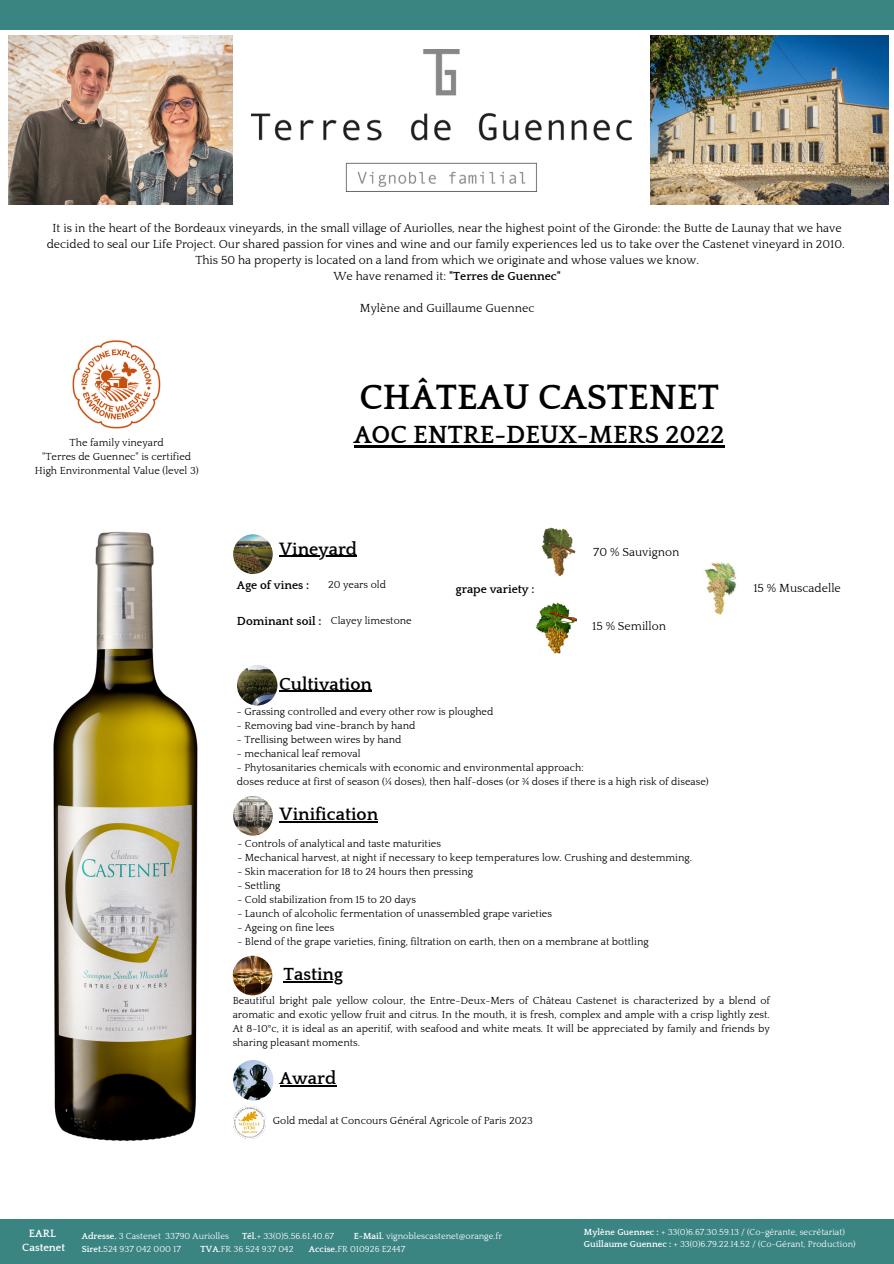
<style>
.page{position:relative;width:894px;height:1264px;background:#fff}
.page>*{position:absolute;margin:0;border:0;box-sizing:border-box;transform-origin:0 0}
.t1{font:700 36px "Quattrocento";color:#000}
.t2{font:700 25.5px "Quattrocento";color:#000}
.t3{font:700 18px "Quattrocento";color:#000}
.t4{font:12px/16px "Quattrocento";color:#000;text-align:center}
.t5{font:700 12px "Quattrocento";color:#000}
.t6{font:700 10.95px "Quattrocento";color:#fff}
.t7{font:10.5px/14px "Quattrocento";color:#000;text-align:center}
.t8{font:9px/12px "Quattrocento";color:#fff}
.s1{font-weight:700}
</style>
<div class="page">
<img style="left:8px;top:36px;width:225px;height:169px">
<img style="left:252px;top:49px;width:379px;height:142px">
<img style="left:650px;top:36px;width:238px;height:169px">
<div style="left:0;top:0;width:893px;height:30px;background:#3a8482"></div>
<img style="left:53px;top:531px;width:145px;height:610px">
<img style="left:72px;top:340px;width:89px;height:89px">
<div style="left:0;top:1219px;width:893px;height:44px;background:#3a8482"></div>
<img style="left:233px;top:534px;width:40px;height:40px;border-radius:50%">
<hr style="left:279px;top:555px;width:78px;height:2px;background:#000">
<img style="left:237px;top:665px;width:40px;height:40px;border-radius:50%">
<img style="left:233px;top:796px;width:40px;height:39px;border-radius:50%">
<img style="left:233px;top:955px;width:39px;height:40px;border-radius:50%">
<hr style="left:279px;top:690px;width:93px;height:1px;background:#000">
<hr style="left:279px;top:821px;width:99px;height:1px;background:#000">
<hr style="left:283px;top:980px;width:60px;height:2px;background:#000">
<img style="left:692px;top:561px;width:54px;height:54px;border-radius:50%">
<img style="left:541px;top:527px;width:35px;height:50px">
<img style="left:537px;top:602px;width:39px;height:52px">
<hr style="left:353px;top:446px;width:371px;height:2px;background:#000">
<img style="left:233px;top:1060px;width:40px;height:40px;border-radius:50%">
<img style="left:233px;top:1106px;width:33px;height:32px">
<hr style="left:279px;top:1085px;width:57px;height:1px;background:#000">
<p class="t4" style="left:47px;top:220px;width:799px">It is in the heart of the Bordeaux vineyards, in the small village of Auriolles, near the highest point of the Gironde: the Butte de Launay that we have decided to seal our Life Project. Our shared passion for vines and wine and our family experiences led us to take over the Castenet vineyard in 2010.<br>This 50 ha property is located on a land from which we originate and whose values we know.<br>We have renamed it: <span class="s1">"Terres de Guennec"</span></p>
<p class="t4" style="left:360px;top:300px;width:176px">Mylène and Guillaume Guennec</p>
<p class="t7" style="left:35px;top:436px;width:165px">The family vineyard<br>"Terres de Guennec" is certified<br>High Environmental Value (level 3)</p>
<h1 class="t1" style="left:359px;top:378px;width:361px">CHÂTEAU CASTENET</h1>
<h2 class="t2" style="left:353px;top:422px;width:372px">AOC ENTRE-DEUX-MERS 2022</h2>
<h3 class="t3" style="left:279px;top:539px;width:79px">Vineyard</h3>
<p class="t5" style="left:237px;top:579px;width:74px">Age of vines :</p>
<p class="t5" style="left:455px;top:582px;width:80px">grape variety :</p>
<p class="t5" style="left:237px;top:615px;width:86px">Dominant soil :</p>
<p class="t7" style="left:328px;top:578px;width:59px">20 years old</p>
<p class="t7" style="left:331px;top:614px;width:82px">Clayey limestone</p>
<h3 class="t3" style="left:279px;top:674px;width:94px">Cultivation</h3>
<p class="t4" style="left:593px;top:544px;width:88px">70 % Sauvignon</p>
<p class="t4" style="left:592px;top:619px;width:75px">15 % Semillon</p>
<p class="t7" style="left:237px;top:705px;width:258px">- Grassing controlled and every other row is ploughed</p>
<p class="t7" style="left:237px;top:719px;width:180px">- Removing bad vine-branch by hand</p>
<p class="t7" style="left:237px;top:733px;width:166px">- Trellising between wires by hand</p>
<p class="t7" style="left:237px;top:747px;width:125px">- mechanical leaf removal</p>
<p class="t7" style="left:237px;top:761px;width:473px;text-align:left">- Phytosanitaries chemicals with economic and environmental approach:<br>doses reduce at first of season (¼ doses), then half-doses (or ¾ doses if there is a high risk of disease)</p>
<h3 class="t3" style="left:279px;top:804px;width:100px">Vinification</h3>
<p class="t7" style="left:237px;top:836px;width:205px">- Controls of analytical and taste maturities</p>
<p class="t7" style="left:237px;top:850px;width:456px">- Mechanical harvest, at night if necessary to keep temperatures low. Crushing and destemming.</p>
<p class="t7" style="left:237px;top:864px;width:237px">- Skin maceration for 18 to 24 hours then pressing</p>
<p class="t7" style="left:237px;top:878px;width:45px">- Settling</p>
<p class="t7" style="left:237px;top:892px;width:180px">- Cold stabilization from 15 to 20 days</p>
<p class="t7" style="left:237px;top:906px;width:316px">- Launch of alcoholic fermentation of unassembled grape varieties</p>
<p class="t7" style="left:237px;top:920px;width:98px">- Ageing on fine lees</p>
<p class="t7" style="left:237px;top:934px;width:413px">- Blend of the grape varieties, fining, filtration on earth, then on a membrane at bottling</p>
<h3 class="t3" style="left:283px;top:964px;width:61px">Tasting</h3>
<p class="t4" style="left:753px;top:580px;width:89px">15 % Muscadelle</p>
<p class="t7" style="left:233px;top:994px;width:538px;text-align:justify">Beautiful bright pale yellow colour, the Entre-Deux-Mers of Château Castenet is characterized by a blend of aromatic and exotic yellow fruit and citrus. In the mouth, it is fresh, complex and ample with a crisp lightly zest.<br>At 8-10°c, it is ideal as an aperitif, with seafood and white meats. It will be appreciated by family and friends by sharing pleasant moments.</p>
<h3 class="t3" style="left:279px;top:1068px;width:58px">Award</h3>
<p class="t7" style="left:273px;top:1114px;width:261px">Gold medal at Concours Général Agricole of Paris 2023</p>
<p class="t6" style="left:29px;top:1227px;width:28px">EARL</p>
<p class="t8" style="left:82px;top:1230px;width:149px"><span class="s1">Adresse.</span> 3 Castenet 33790 Auriolles</p>
<p class="t8" style="left:242px;top:1230px;width:94px"><span class="s1">Tél.</span>+ 33(0)5.56.61.40.67</p>
<p class="t8" style="left:353px;top:1230px;width:150px"><span class="s1">E-Mail.</span> vignoblescastenet@orange.fr</p>
<p class="t6" style="left:22px;top:1241px;width:44px">Castenet</p>
<p class="t8" style="left:82px;top:1243px;width:101px"><span class="s1">Siret.</span>524 937 042 000 17</p>
<p class="t8" style="left:200px;top:1243px;width:95px"><span class="s1">TVA.</span>FR 36 524 937 042</p>
<p class="t8" style="left:309px;top:1243px;width:98px"><span class="s1">Accise.</span>FR 010926 E2447</p>
<p class="t8" style="left:583px;top:1226px;width:273px"><span class="s1">Mylène Guennec :</span> + 33(0)6.67.30.59.13 / (Co-gérante, secrétariat)<br><span class="s1">Guillaume Guennec :</span> + 33(0)6.79.22.14.52 / (Co-Gérant, Production)</p>
</div>
